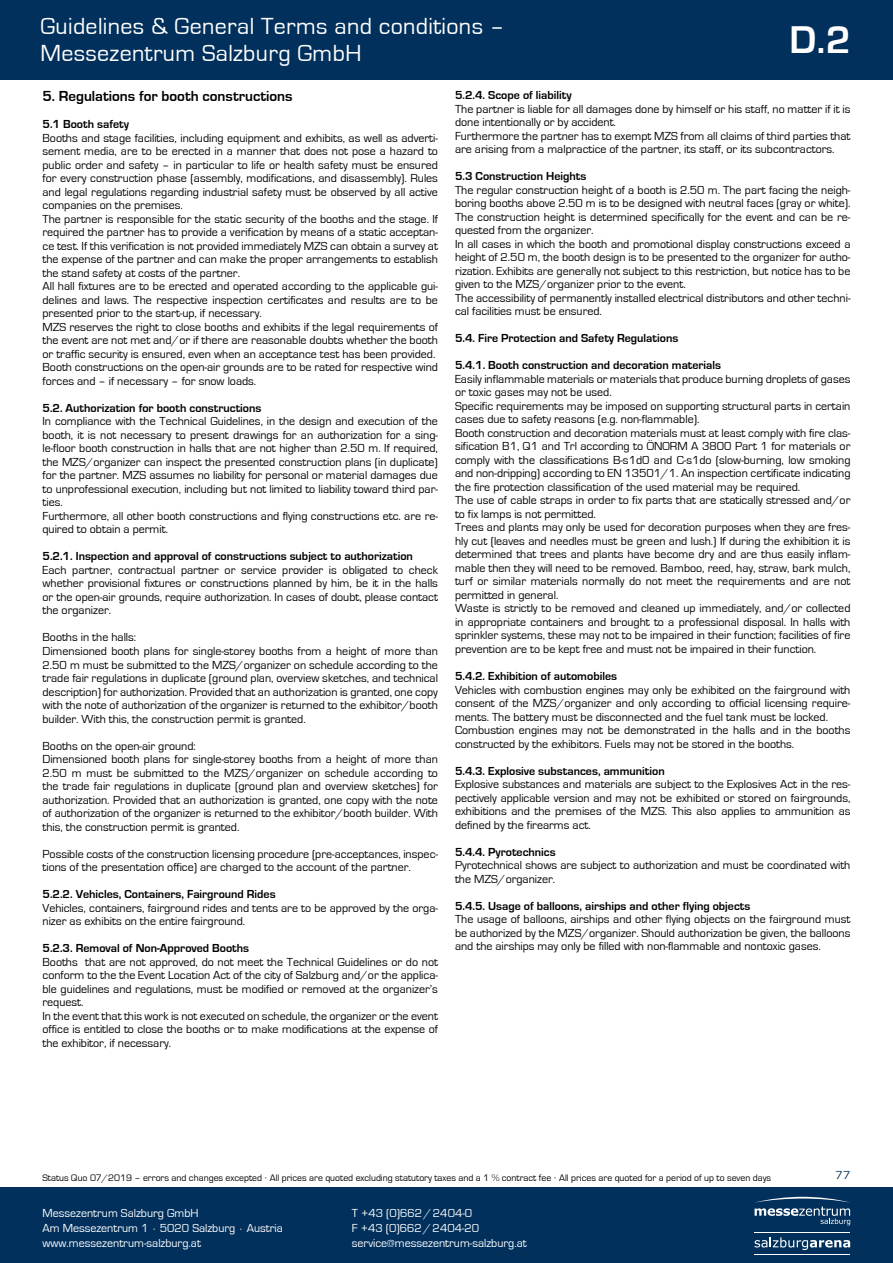
<style>
.page{position:relative;width:893px;height:1263px;background:#fff}
.page>*{position:absolute;margin:0;border:0;box-sizing:border-box;transform-origin:0 0}
.t1{font:700 39.9px "Eurostile";color:#fff}
.t2{font:24px/27px "Eurostile";letter-spacing:.015em;color:#fff}
.t3{font:700 15px "Eurostile";color:#000}
.t4{font:12px/13.5px "Eurostile";color:#000}
.t5{font:700 12px "Eurostile";color:#000}
.t6{font:12px/15px "Eurostile";color:#fff}
.t7{font:12px "Eurostile";color:#00305b}
.t8{font:9.75px "Eurostile";color:#000}
.s1{font-family:"Helvetica Neue";font-weight:100}
</style>
<div class="page">
<div style="left:0;top:0;width:893px;height:79px;background:#00305b"></div>
<div style="left:0;top:1187px;width:893px;height:76px;background:#00305b"></div>
<hr style="left:755px;top:1232px;width:95px;height:1px;background:#fff">
<hr style="left:755px;top:1254px;width:95px;height:1px;background:#fff">
<svg style="left:755px;top:1237px;width:95px;height:13px"></svg>
<svg style="left:754px;top:1197px;width:96px;height:28px"></svg>
<h2 class="t2" style="left:40px;top:13px;width:466px">Guidelines &amp; General Terms and conditions –<br>Messezentrum Salzburg GmbH</h2>
<h1 class="t1" style="left:789px;top:18px;width:63px">D.2</h1>
<p class="t3" style="left:43px;top:88px;width:252px">5. Regulations for booth constructions</p>
<p class="t5" style="left:43px;top:118px;width:88px">5.1 Booth safety</p>
<p class="t4" style="left:43px;top:131px;width:397px">Booths and stage facilities, including equipment and exhibits, as well as adverti&shy;sement media, are to be erected in a manner that does not pose a hazard to public order and safety – in particular to life or health safety must be ensured for every construction phase (assembly, modifications, and disassembly). Rules and legal regulations regarding industrial safety must be observed by all active companies on the premises.<br>The partner is responsible for the static security of the booths and the stage. If required the partner has to provide a verification by means of a static acceptan&shy;ce test. If this verification is not provided immediately MZS can obtain a survey at the expense of the partner and can make the proper arrangements to establish the stand safety at costs of the partner.<br>All hall fixtures are to be erected and operated according to the applicable gui&shy;delines and laws. The respective inspection certificates and results are to be presented prior to the start-up, if necessary.<br>MZS reserves the right to close booths and exhibits if the legal requirements of the event are not met and/or if there are reasonable doubts whether the booth or traffic security is ensured, even when an acceptance test has been provided.<br>Booth constructions on the open-air grounds are to be rated for respective wind forces and – if necessary – for snow loads.</p>
<p class="t5" style="left:43px;top:401px;width:220px">5.2. Authorization for booth constructions</p>
<p class="t4" style="left:43px;top:415px;width:397px">In compliance with the Technical Guidelines, in the design and execution of the booth, it is not necessary to present drawings for an authorization for a sing&shy;le-floor booth construction in halls that are not higher than 2.50 m. If required, the MZS/organizer can inspect the presented construction plans (in duplicate) for the partner. MZS assumes no liability for personal or material damages due to unprofessional execution, including but not limited to liability toward third par&shy;ties.<br>Furthermore, all other booth constructions and flying constructions etc. are re&shy;quired to obtain a permit.</p>
<p class="t5" style="left:43px;top:550px;width:372px">5.2.1. Inspection and approval of constructions subject to authorization</p>
<p class="t4" style="left:43px;top:563px;width:397px;text-align:justify">Each partner, contractual partner or service provider is obligated to check whether provisional fixtures or constructions planned by him, be it in the halls or the open-air grounds, require authorization. In cases of doubt, please contact the organizer.</p>
<p class="t4" style="left:43px;top:631px;width:397px">Booths in the halls:<br>Dimensioned booth plans for single-storey booths from a height of more than 2.50 m must be submitted to the MZS/organizer on schedule according to the trade fair regulations in duplicate (ground plan, overview sketches, and technical description) for authorization. Provided that an authorization is granted, one copy with the note of authorization of the organizer is returned to the exhibitor/booth builder. With this, the construction permit is granted.</p>
<p class="t4" style="left:43px;top:739px;width:397px">Booths on the open-air ground:<br>Dimensioned booth plans for single-storey booths from a height of more than 2.50 m must be submitted to the MZS/organizer on schedule according to the trade fair regulations in duplicate (ground plan and overview sketches) for authorization. Provided that an authorization is granted, one copy with the note of authorization of the organizer is returned to the exhibitor/booth builder. With this, the construction permit is granted.</p>
<p class="t4" style="left:43px;top:847px;width:397px">Possible costs of the construction licensing procedure (pre-acceptances, inspec&shy;tions of the presentation office) are charged to the account of the partner.</p>
<p class="t5" style="left:43px;top:887px;width:235px">5.2.2. Vehicles, Containers, Fairground Rides</p>
<p class="t4" style="left:43px;top:901px;width:397px">Vehicles, containers, fairground rides and tents are to be approved by the orga&shy;nizer as exhibits on the entire fairground.</p>
<p class="t5" style="left:43px;top:941px;width:208px">5.2.3. Removal of Non-Approved Booths</p>
<p class="t4" style="left:43px;top:955px;width:397px">Booths that are not approved, do not meet the Technical Guidelines or do not conform to the the Event Location Act of the city of Salzburg and/or the applica&shy;ble guidelines and regulations, must be modified or removed at the organizer’s request.<br>In the event that this work is not executed on schedule, the organizer or the event office is entitled to close the booths or to make modifications at the expense of the exhibitor, if necessary.</p>
<p class="t5" style="left:455px;top:89px;width:118px">5.2.4. Scope of liability</p>
<p class="t4" style="left:455px;top:102px;width:397px">The partner is liable for all damages done by himself or his staff, no matter if it is done intentionally or by accident.<br>Furthermore the partner has to exempt MZS from all claims of third parties that are arising from a malpractice of the partner, its staff, or its subcontractors.</p>
<p class="t5" style="left:455px;top:170px;width:133px">5.3 Construction Heights</p>
<p class="t4" style="left:455px;top:183px;width:397px">The regular construction height of a booth is 2.50 m. The part facing the neigh&shy;boring booths above 2.50 m is to be designed with neutral faces (gray or white).<br>The construction height is determined specifically for the event and can be re&shy;quested from the organizer.<br>In all cases in which the booth and promotional display constructions exceed a height of 2.50 m, the booth design is to be presented to the organizer for autho&shy;rization. Exhibits are generally not subject to this restriction, but notice has to be given to the MZS/organizer prior to the event.<br>The accessibility of permanently installed electrical distributors and other techni&shy;cal facilities must be ensured.</p>
<p class="t5" style="left:455px;top:332px;width:225px">5.4. Fire Protection and Safety Regulations</p>
<p class="t5" style="left:455px;top:359px;width:268px">5.4.1. Booth construction and decoration materials</p>
<p class="t4" style="left:455px;top:372px;width:397px">Easily inflammable materials or materials that produce burning droplets of gases or toxic gases may not be used.<br>Specific requirements may be imposed on supporting structural parts in certain cases due to safety reasons (e.g. non-flammable).<br>Booth construction and decoration materials must at least comply with fire clas&shy;sification B1, Q1 and Trl according to ÖNORM A 3800 Part 1 for materials or comply with the classifications B-s1d0 and C-s1do (slow-burning, low smoking and non-dripping) according to EN 13501/1. An inspection certificate indicating the fire protection classification of the used material may be required.<br>The use of cable straps in order to fix parts that are statically stressed and/or to fix lamps is not permitted.<br>Trees and plants may only be used for decoration purposes when they are fres&shy;hly cut (leaves and needles must be green and lush.) If during the exhibition it is determined that trees and plants have become dry and are thus easily inflam&shy;mable then they will need to be removed. Bamboo, reed, hay, straw, bark mulch, turf or similar materials normally do not meet the requirements and are not permitted in general.<br>Waste is strictly to be removed and cleaned up immediately, and/or collected in appropriate containers and brought to a professional disposal. In halls with sprinkler systems, these may not to be impaired in their function; facilities of fire prevention are to be kept free and must not be impaired in their function.</p>
<p class="t5" style="left:455px;top:669px;width:164px">5.4.2. Exhibition of automobiles</p>
<p class="t4" style="left:455px;top:683px;width:397px">Vehicles with combustion engines may only be exhibited on the fairground with consent of the MZS/organizer and only according to official licensing require&shy;ments. The battery must be disconnected and the fuel tank must be locked.<br>Combustion engines may not be demonstrated in the halls and in the booths constructed by the exhibitors. Fuels may not be stored in the booths.</p>
<p class="t5" style="left:455px;top:764px;width:211px">5.4.3. Explosive substances, ammunition</p>
<p class="t4" style="left:455px;top:777px;width:397px;text-align:justify">Explosive substances and materials are subject to the Explosives Act in the res&shy;pectively applicable version and may not be exhibited or stored on fairgrounds, exhibitions and the premises of the MZS. This also applies to ammunition as defined by the firearms act.</p>
<p class="t5" style="left:455px;top:845px;width:102px">5.4.4. Pyrotechnics</p>
<p class="t4" style="left:455px;top:858px;width:397px">Pyrotechnical shows are subject to authorization and must be coordinated with the MZS/organizer.</p>
<p class="t5" style="left:455px;top:899px;width:297px">5.4.5. Usage of balloons, airships and other flying objects</p>
<p class="t4" style="left:455px;top:912px;width:397px;text-align:justify">The usage of balloons, airships and other flying objects on the fairground must be authorized by the MZS/organizer. Should authorization be given, the balloons and the airships may only be filled with non-flammable and nontoxic gases.</p>
<p class="t8" style="left:43px;top:1172px;width:730px">Status Quo 07/2019 – errors and changes excepted <span class="s1">·</span> All prices are quoted excluding statutory taxes and a 1 % contract fee <span class="s1">·</span> All prices are quoted for a period of up to seven days</p>
<p class="t7" style="left:835px;top:1168px;width:16px">77</p>
<p class="t6" style="left:42px;top:1206px;width:242px">Messezentrum Salzburg GmbH<br>Am Messezentrum 1 ∙ 5020 Salzburg ∙ Austria www.messezentrum-salzburg.at</p>
<p class="t6" style="left:352px;top:1206px;width:176px">T +43 (0)662/2404-0<br>F +43 (0)662/2404-20 service@messezentrum-salzburg.at</p>
</div>
